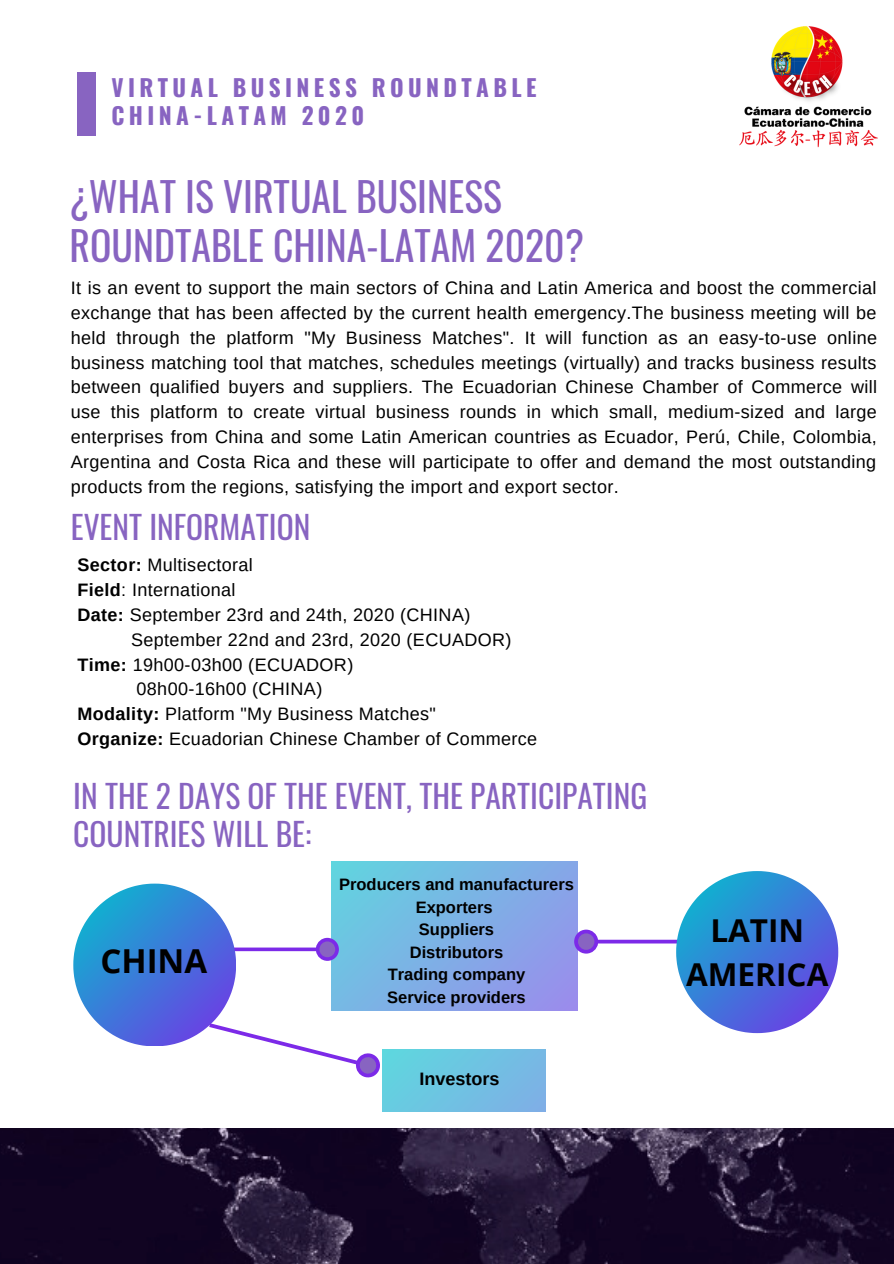
<style>
.page{position:relative;width:894px;height:1264px;background:#fff}
.page>*{position:absolute;margin:0;border:0;box-sizing:border-box;transform-origin:0 0}
.t1{font:39.75px/48.4px "Oswald";color:#8864c1}
.t2{font:700 33px "Open Sans";color:#000}
.t3{font:31.5px/38.2px "Oswald";color:#8864c1}
.t4{font:700 31.5px/44px "Open Sans";color:#000;text-align:center}
.t5{font:700 23.25px/28.2px "Oswald";letter-spacing:.19em;color:#8864c1}
.t6{font:18px/24.8px "Arimo";letter-spacing:.02em;color:#000;text-align:justify}
.t7{font:700 18px "Arimo";color:#000}
.t8{font:700 16.5px/22.5px "Arimo";color:#000;text-align:center}
.s1{font-weight:700}
</style>
<div class="page">
<div style="left:77px;top:72px;width:18px;height:63px;background:#8864c1"></div>
<img style="left:0;top:1128px;width:893px;height:135px">
<svg style="left:331px;top:861px;width:246px;height:149px;background:#80ace6"></svg>
<div style="left:382px;top:1049px;width:163px;height:62px;background:linear-gradient(to right,#62d3df,#7bb3e5)"></div>
<svg style="left:73px;top:883px;width:309px;height:195px"></svg>
<svg style="left:574px;top:871px;width:264px;height:162px"></svg>
<img style="left:739px;top:26px;width:139px;height:122px">
<p class="t5" style="left:111px;top:72px;width:426px">VIRTUAL BUSINESS ROUNDTABLE<br>CHINA-LATAM 2020</p>
<h1 class="t1" style="left:69px;top:171px;width:516px">¿WHAT IS VIRTUAL BUSINESS<br>ROUNDTABLE CHINA-LATAM 2020?</h1>
<p class="t6" style="left:71px;top:275px;width:807px">It is an event to support the main sectors of China and Latin America and boost the commercial exchange that has been affected by the current health emergency.The business meeting will be held through the platform "My Business Matches". It will function as an easy-to-use online business matching tool that matches, schedules meetings (virtually) and tracks business results between qualified buyers and suppliers. The Ecuadorian Chinese Chamber of Commerce will use this platform to create virtual business rounds in which small, medium-sized and large enterprises from China and some Latin American countries as Ecuador, Perú, Chile, Colombia, Argentina and Costa Rica and these will participate to offer and demand the most outstanding products from the regions, satisfying the import and export sector.</p>
<h3 class="t3" style="left:71px;top:506px;width:241px">EVENT INFORMATION</h3>
<p class="t6" style="left:77px;top:553px;width:177px"><span class="s1">Sector:</span> Multisectoral</p>
<p class="t6" style="left:77px;top:577px;width:160px"><span class="s1">Field</span>: International</p>
<p class="t6" style="left:77px;top:602px;width:394px"><span class="s1">Date:</span> September 23rd and 24th, 2020 (CHINA)</p>
<p class="t6" style="left:131px;top:627px;width:382px">September 22nd and 23rd, 2020 (ECUADOR)</p>
<p class="t6" style="left:77px;top:652px;width:277px"><span class="s1">Time:</span> 19h00-03h00 (ECUADOR)</p>
<p class="t6" style="left:136px;top:676px;width:187px">08h00-16h00 (CHINA)</p>
<p class="t6" style="left:77px;top:701px;width:360px"><span class="s1">Modality:</span> Platform "My Business Matches"</p>
<p class="t6" style="left:77px;top:726px;width:461px"><span class="s1">Organize:</span> Ecuadorian Chinese Chamber of Commerce</p>
<h3 class="t3" style="left:73px;top:775px;width:575px">IN THE 2 DAYS OF THE EVENT, THE PARTICIPATING<br>COUNTRIES WILL BE:</h3>
<h2 class="t2" style="left:100px;top:938px;width:108px">CHINA</h2>
<p class="t8" style="left:339px;top:873px;width:236px">Producers and manufacturers<br>Exporters<br>Suppliers<br>Distributors<br>Trading company<br>Service providers</p>
<p class="t7" style="left:419px;top:1068px;width:82px">Investors</p>
<h3 class="t4" style="left:686px;top:907px;width:144px">LATIN<br>AMERICA</h3>
</div>
